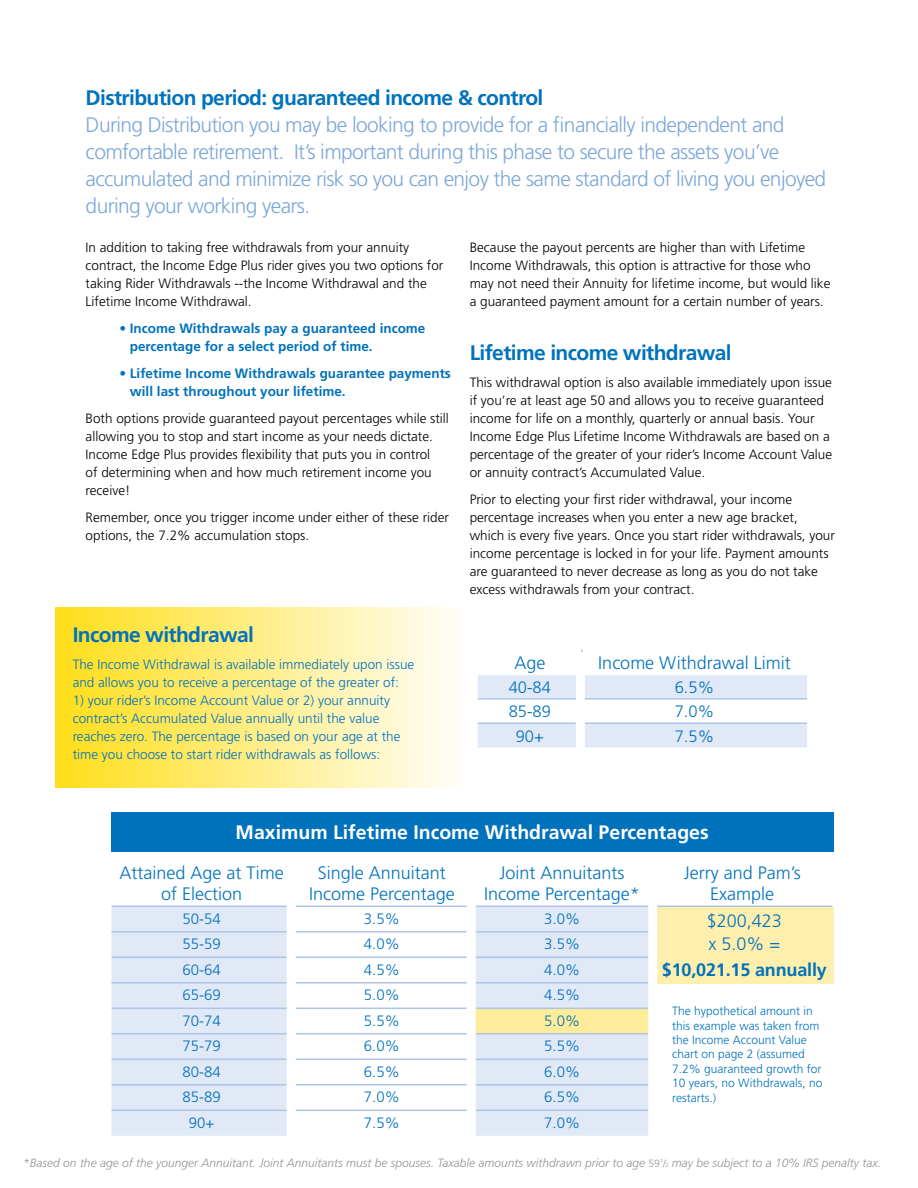
<style>
.page{position:relative;width:918px;height:1188px;background:#fff}
.page>*{position:absolute;margin:0;border:0;box-sizing:border-box;transform-origin:0 0}
.t1{font:300 21px/27px "Frutiger LT Std";letter-spacing:-.03em;color:#7da7d8}
.t2{font:700 21px "Frutiger LT Std";letter-spacing:-.03em;color:#0072bc}
.t3{font:700 19.5px "Frutiger LT Std";color:#fff}
.t4{font:300 18px/21.6px "Frutiger LT Std";color:#0072bc;text-align:center}
.t5{font:700 18px "Frutiger LT Std";letter-spacing:-.01em;color:#0072bc}
.t6{font:300 16.5px "Frutiger LT Std";color:#0072bc}
.t7{font:300 15px "Frutiger LT Std";color:#0072bc}
.t8{font:300 13.5px/18px "Frutiger LT Std";color:#000}
.t9{font:300 13.5px/18px "Frutiger LT Std";color:#0072bc}
.t10{font:700 13.5px/18px "Frutiger LT Std";color:#0072bc}
.t11{font:300 12px/14.4px "Frutiger LT Std";color:#0072bc}
.t12{font:italic 300 12px "Frutiger LT Std";color:#939598}
.s1{font-style:normal;font-size:10.5px}
.s2{font-style:normal;font-size:6px}
</style>
<div class="page">
<div style="left:56px;top:607px;width:405px;height:181px;background:linear-gradient(to right,#ffde19,#fffef9)"></div>
<svg style="left:112px;top:907px;width:536px;height:229px;fill:#e1e8f6"></svg>
<div style="left:472px;top:1008px;width:180px;height:26px;background:#ffec9a"></div>
<hr style="left:112px;top:931px;width:180px;height:2px;background:#aec5e7">
<hr style="left:292px;top:931px;width:180px;height:2px;background:#aec5e7">
<hr style="left:472px;top:931px;width:180px;height:2px;background:#aec5e7">
<hr style="left:112px;top:957px;width:180px;height:1px;background:#aec5e7">
<hr style="left:292px;top:957px;width:180px;height:1px;background:#aec5e7">
<hr style="left:472px;top:957px;width:180px;height:1px;background:#aec5e7">
<hr style="left:112px;top:982px;width:180px;height:2px;background:#aec5e7">
<hr style="left:292px;top:982px;width:180px;height:2px;background:#aec5e7">
<hr style="left:472px;top:982px;width:180px;height:2px;background:#aec5e7">
<hr style="left:112px;top:1008px;width:180px;height:1px;background:#aec5e7">
<hr style="left:292px;top:1008px;width:180px;height:1px;background:#aec5e7">
<hr style="left:472px;top:1008px;width:180px;height:1px;background:#aec5e7">
<hr style="left:112px;top:1033px;width:180px;height:2px;background:#aec5e7">
<hr style="left:292px;top:1033px;width:180px;height:2px;background:#aec5e7">
<hr style="left:472px;top:1033px;width:180px;height:2px;background:#aec5e7">
<hr style="left:112px;top:1059px;width:180px;height:1px;background:#aec5e7">
<hr style="left:292px;top:1059px;width:180px;height:1px;background:#aec5e7">
<hr style="left:472px;top:1059px;width:180px;height:1px;background:#aec5e7">
<hr style="left:112px;top:1084px;width:180px;height:2px;background:#aec5e7">
<hr style="left:292px;top:1084px;width:180px;height:2px;background:#aec5e7">
<hr style="left:472px;top:1084px;width:180px;height:2px;background:#aec5e7">
<hr style="left:112px;top:1110px;width:180px;height:1px;background:#aec5e7">
<hr style="left:292px;top:1110px;width:180px;height:1px;background:#aec5e7">
<hr style="left:472px;top:1110px;width:180px;height:1px;background:#aec5e7">
<hr style="left:112px;top:906px;width:180px;height:1px;background:#aec5e7">
<hr style="left:292px;top:906px;width:180px;height:1px;background:#aec5e7">
<hr style="left:472px;top:906px;width:180px;height:1px;background:#aec5e7">
<hr style="left:652px;top:906px;width:180px;height:1px;background:#aec5e7">
<div style="left:287px;top:834px;width:9px;height:324px;background:#fff"></div>
<div style="left:657px;top:907px;width:177px;height:77px;background:#ffefae"></div>
<div style="left:467px;top:834px;width:9px;height:321px;background:#fff"></div>
<div style="left:648px;top:834px;width:9px;height:327px;background:#fff"></div>
<div style="left:112px;top:813px;width:722px;height:39px;background:#0072bc"></div>
<svg style="left:478px;top:675px;width:329px;height:73px"></svg>
<hr style="left:581px;top:650px;width:2px;height:25px;background:#aec5e7">
<hr style="left:478px;top:698px;width:104px;height:2px;background:#aec5e7">
<hr style="left:582px;top:698px;width:225px;height:2px;background:#aec5e7">
<hr style="left:478px;top:722px;width:104px;height:2px;background:#aec5e7">
<hr style="left:582px;top:722px;width:225px;height:2px;background:#aec5e7">
<div style="left:576px;top:652px;width:9px;height:111px;background:#fff"></div>
<h1 class="t2" style="left:86px;top:85px;width:459px">Distribution period: guaranteed income &amp; control</h1>
<p class="t1" style="left:86px;top:112px;width:742px">During Distribution you may be looking to provide for a financially independent and comfortable retirement. It’s important during this phase to secure the assets you’ve accumulated and minimize risk so you can enjoy the same standard of living you enjoyed during your working years.</p>
<p class="t8" style="left:86px;top:239px;width:359px">In addition to taking free withdrawals from your annuity contract, the Income Edge Plus rider gives you two options for taking Rider Withdrawals --the Income Withdrawal and the Lifetime Income Withdrawal.</p>
<p class="t10" style="left:130px;top:319px;width:297px;text-indent:-11px">• Income Withdrawals pay a guaranteed income percentage for a select period of time.</p>
<p class="t10" style="left:130px;top:364px;width:323px;text-indent:-11px">• Lifetime Income Withdrawals guarantee payments will last throughout your lifetime.</p>
<p class="t8" style="left:86px;top:410px;width:365px">Both options provide guaranteed payout percentages while still allowing you to stop and start income as your needs dictate.<br>Income Edge Plus provides flexibility that puts you in control<br>of determining when and how much retirement income you receive!</p>
<p class="t8" style="left:86px;top:508px;width:365px">Remember, once you trigger income under either of these rider options, the 7.2% accumulation stops.</p>
<p class="t8" style="left:470px;top:238px;width:362px">Because the payout percents are higher than with Lifetime Income Withdrawals, this option is attractive for those who may not need their Annuity for lifetime income, but would like a guaranteed payment amount for a certain number of years.</p>
<h1 class="t2" style="left:470px;top:340px;width:263px">Lifetime income withdrawal</h1>
<p class="t8" style="left:470px;top:374px;width:364px">This withdrawal option is also available immediately upon issue if you’re at least age 50 and allows you to receive guaranteed income for life on a monthly, quarterly or annual basis. Your Income Edge Plus Lifetime Income Withdrawals are based on a percentage of the greater of your rider’s Income Account Value or annuity contract’s Accumulated Value.</p>
<p class="t8" style="left:470px;top:491px;width:367px">Prior to electing your first rider withdrawal, your income percentage increases when you enter a new age bracket, which is every five years. Once you start rider withdrawals, your income percentage is locked in for your life. Payment amounts are guaranteed to never decrease as long as you do not take excess withdrawals from your contract.</p>
<h1 class="t2" style="left:73px;top:622px;width:183px">Income withdrawal</h1>
<p class="t9" style="left:73px;top:656px;width:343px">The Income Withdrawal is available immediately upon issue and allows you to receive a percentage of the greater of:</p>
<p class="t9" style="left:73px;top:692px;width:329px">1) your rider’s Income Account Value or 2) your annuity contract’s Accumulated Value annually until the value reaches zero. The percentage is based on your age at the time you choose to start rider withdrawals as follows:</p>
<h3 class="t4" style="left:514px;top:652px;width:33px">Age</h3>
<h3 class="t4" style="left:598px;top:652px;width:194px">Income Withdrawal Limit</h3>
<p class="t6" style="left:509px;top:678px;width:44px">40-84</p>
<p class="t6" style="left:675px;top:678px;width:41px">6.5%</p>
<p class="t6" style="left:509px;top:702px;width:44px">85-89</p>
<p class="t6" style="left:675px;top:702px;width:41px">7.0%</p>
<p class="t6" style="left:516px;top:727px;width:30px">90+</p>
<p class="t6" style="left:675px;top:727px;width:41px">7.5%</p>
<h2 class="t3" style="left:236px;top:821px;width:475px">Maximum Lifetime Income Withdrawal Percentages</h2>
<h3 class="t4" style="left:119px;top:862px;width:166px">Attained Age at Time of Election</h3>
<h3 class="t4" style="left:309px;top:862px;width:147px">Single Annuitant<br>Income Percentage</h3>
<h3 class="t4" style="left:484px;top:862px;width:157px">Joint Annuitants<br>Income Percentage*</h3>
<h3 class="t4" style="left:684px;top:862px;width:118px">Jerry and Pam’s<br>Example</h3>
<p class="t7" style="left:182px;top:910px;width:40px">50-54</p>
<p class="t7" style="left:364px;top:910px;width:37px">3.5%</p>
<p class="t7" style="left:544px;top:910px;width:37px">3.0%</p>
<p class="t7" style="left:182px;top:935px;width:40px">55-59</p>
<p class="t7" style="left:364px;top:935px;width:37px">4.0%</p>
<p class="t7" style="left:544px;top:935px;width:37px">3.5%</p>
<p class="t7" style="left:182px;top:961px;width:40px">60-64</p>
<p class="t7" style="left:364px;top:961px;width:37px">4.5%</p>
<p class="t7" style="left:544px;top:961px;width:37px">4.0%</p>
<p class="t7" style="left:182px;top:986px;width:40px">65-69</p>
<p class="t7" style="left:364px;top:986px;width:37px">5.0%</p>
<p class="t7" style="left:544px;top:986px;width:37px">4.5%</p>
<p class="t7" style="left:182px;top:1012px;width:40px">70-74</p>
<p class="t7" style="left:364px;top:1012px;width:37px">5.5%</p>
<p class="t7" style="left:544px;top:1012px;width:37px">5.0%</p>
<h3 class="t4" style="left:699px;top:1011px;width:87px">=$7771.40</h3>
<p class="t7" style="left:182px;top:1037px;width:40px">75-79</p>
<p class="t7" style="left:364px;top:1037px;width:37px">6.0%</p>
<p class="t7" style="left:544px;top:1037px;width:37px">5.5%</p>
<p class="t7" style="left:182px;top:1063px;width:40px">80-84</p>
<p class="t7" style="left:364px;top:1063px;width:37px">6.5%</p>
<p class="t7" style="left:544px;top:1063px;width:37px">6.0%</p>
<p class="t7" style="left:182px;top:1088px;width:40px">85-89</p>
<p class="t7" style="left:364px;top:1088px;width:37px">7.0%</p>
<p class="t7" style="left:544px;top:1088px;width:37px">6.5%</p>
<p class="t7" style="left:189px;top:1114px;width:27px">90+</p>
<p class="t7" style="left:364px;top:1114px;width:37px">7.5%</p>
<p class="t7" style="left:544px;top:1114px;width:37px">7.0%</p>
<h3 class="t4" style="left:707px;top:910px;width:77px;line-height:22.5px;text-align:left">$200,423 x 5.0% =</h3>
<h3 class="t5" style="left:662px;top:959px;width:166px">$10,021.15 annually</h3>
<p class="t11" style="left:672px;top:1004px;width:152px">The hypothetical amount in this example was taken from the Income Account Value chart on page 2 (assumed<br>7.2% guaranteed growth for<br>10 years, no Withdrawals, no restarts.)</p>
<p class="t12" style="left:23px;top:1156px;width:859px">*Based on the age of the younger Annuitant. Joint Annuitants must be spouses. Taxable amounts withdrawn prior to age <span class="s1">59</span><sup>1</sup><span class="s1">/</span><span class="s2">2</span> may be subject to a 10% IRS penalty tax.</p>
</div>
